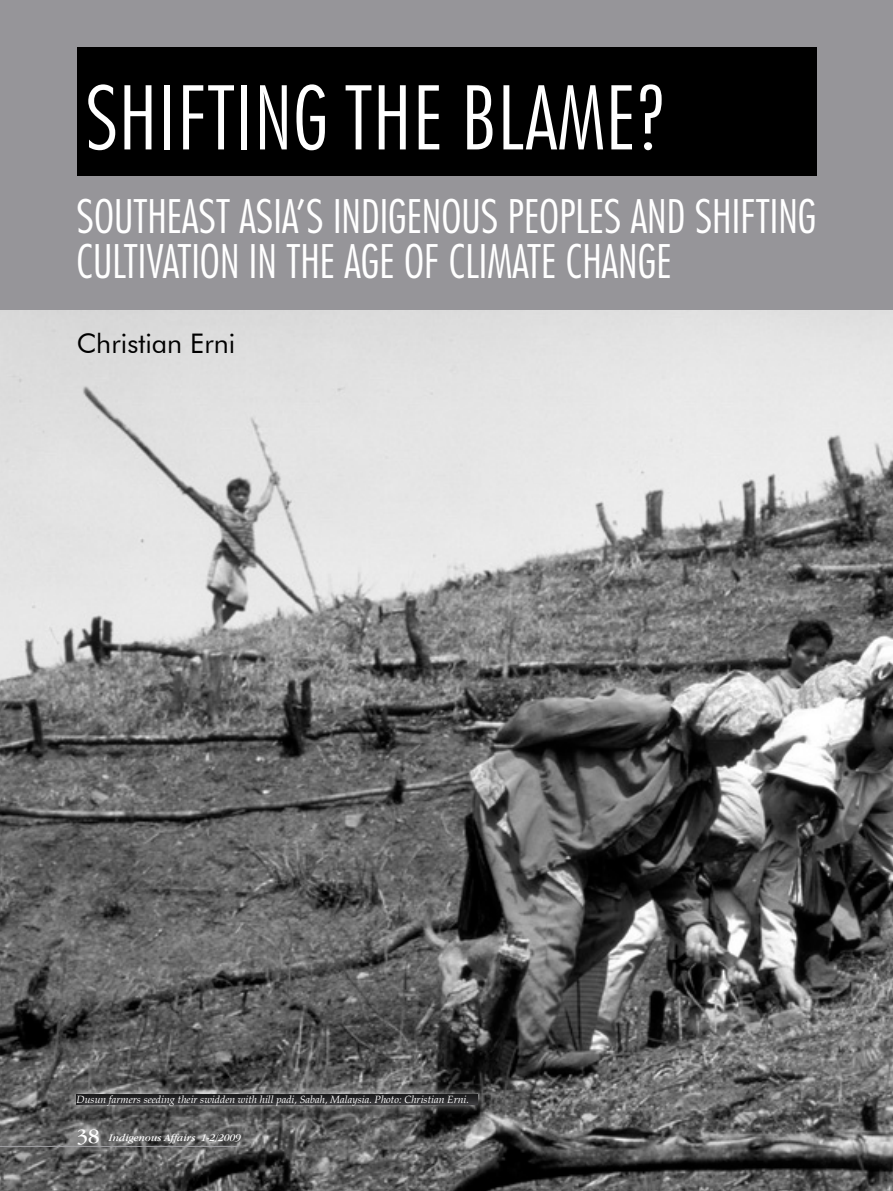
<style>
.page{position:relative;width:893px;height:1191px;background:#fff}
.page>*{position:absolute;margin:0;border:0;box-sizing:border-box;transform-origin:0 0}
.t1{font:300 condensed 90px "Futura BT";color:#fff}
.t2{font:300 condensed 45px/45px "Futura LT";color:#fff}
.t3{font:27px "Futura BT";color:#000}
.t4{font:italic 10.5px "Palatino";color:#fff}
.t5{font:italic 10.5px "Garamond IT Cby BT";color:#fff}
.s1{font-style:normal;font-size:21px}
</style>
<div class="page">
<div style="left:0;top:0;width:893px;height:378px;background:#969599"></div>
<div style="left:77px;top:47px;width:739px;height:129px;background:#000"></div>
<img style="left:0;top:311px;width:893px;height:880px">
<hr style="left:0;top:1146px;width:238px;height:1px;background:#a3a3a7">
<div style="left:67px;top:1084px;width:427px;height:36px;background:#fff;opacity:.75"></div>
<div style="left:74px;top:1091px;width:405px;height:15px;background:#000;opacity:.75"></div>
<div style="left:79px;top:1097px;width:427px;height:34px;background:#000;opacity:.98"></div>
<h1 class="t1" style="left:85px;top:63px;width:581px">SHIFTING THE BLAME?</h1>
<h2 class="t2" style="left:77px;top:194px;width:720px">SOUTHEAST ASIA’S INDIGENOUS PEOPLES AND SH IFTING<br>CULTIVATION IN THE AGE OF CLIMATE CHANGE</h2>
<h3 class="t3" style="left:77px;top:327px;width:160px">Christian Erni</h3>
<p class="t4" style="left:77px;top:1093px;width:394px">Dusun farmers seeding their swidden with hill padi, Sabah, Malaysia. Photo: Christian Erni.</p>
<p class="t5" style="left:77px;top:1131px;width:166px"><span class="s1">38</span> Indigenous Affairs 1-2/2009</p>
</div>
